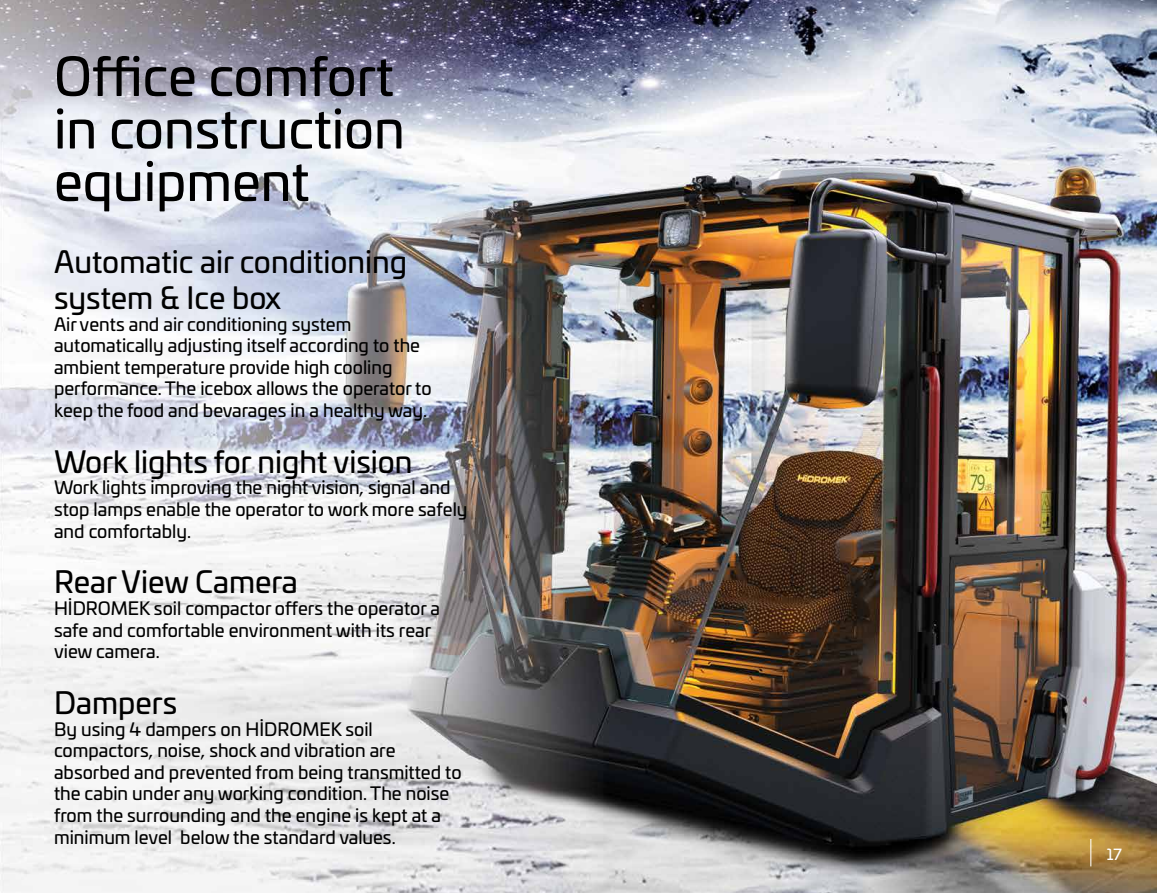
<style>
.page{position:relative;width:1157px;height:893px;background:#fff}
.page>*{position:absolute;margin:0;border:0;box-sizing:border-box;transform-origin:0 0}
.t1{font:52.5px/52.5px "Univia Pro";color:#000}
.t2{font:30px/36px "Univia Pro";color:#000}
.t3{font:18px/21.6px "Univia Pro";color:#000}
.t4{font:15px "Univia Pro";color:#fff}
</style>
<div class="page">
<img style="left:0;top:0;width:1157px;height:893px">
<svg style="left:1090px;top:839px;width:1px;height:27px"></svg>
<h1 class="t1" style="left:54px;top:47px;width:352px">Office comfort in construction equipment</h1>
<h2 class="t2" style="left:54px;top:242px;width:354px">Automatic air conditioning system &amp; Ice box</h2>
<p class="t3" style="left:54px;top:312px;width:379px">Air vents and air conditioning system automatically adjusting itself according to the ambient temperature provide high cooling performance. The icebox allows the operator to keep the food and bevarages in a healthy way.</p>
<h2 class="t2" style="left:54px;top:442px;width:360px">Work lights for night vision</h2>
<p class="t3" style="left:54px;top:476px;width:415px">Work lights improving the night vision, signal and stop lamps enable the operator to work more safely and comfortably.</p>
<h2 class="t2" style="left:54px;top:563px;width:245px">Rear View Camera</h2>
<p class="t3" style="left:54px;top:597px;width:387px">HİDROMEK soil compactor offers the operator a safe and comfortable environment with its rear view camera.</p>
<h2 class="t2" style="left:54px;top:683px;width:125px">Dampers</h2>
<p class="t3" style="left:54px;top:717px;width:409px">By using 4 dampers on HİDROMEK soil compactors, noise, shock and vibration are absorbed and prevented from being transmitted to the cabin under any working condition. The noise from the surrounding and the engine is kept at a minimum level below the standard values.</p>
<p class="t4" style="left:1106px;top:843px;width:17px">17</p>
</div>
